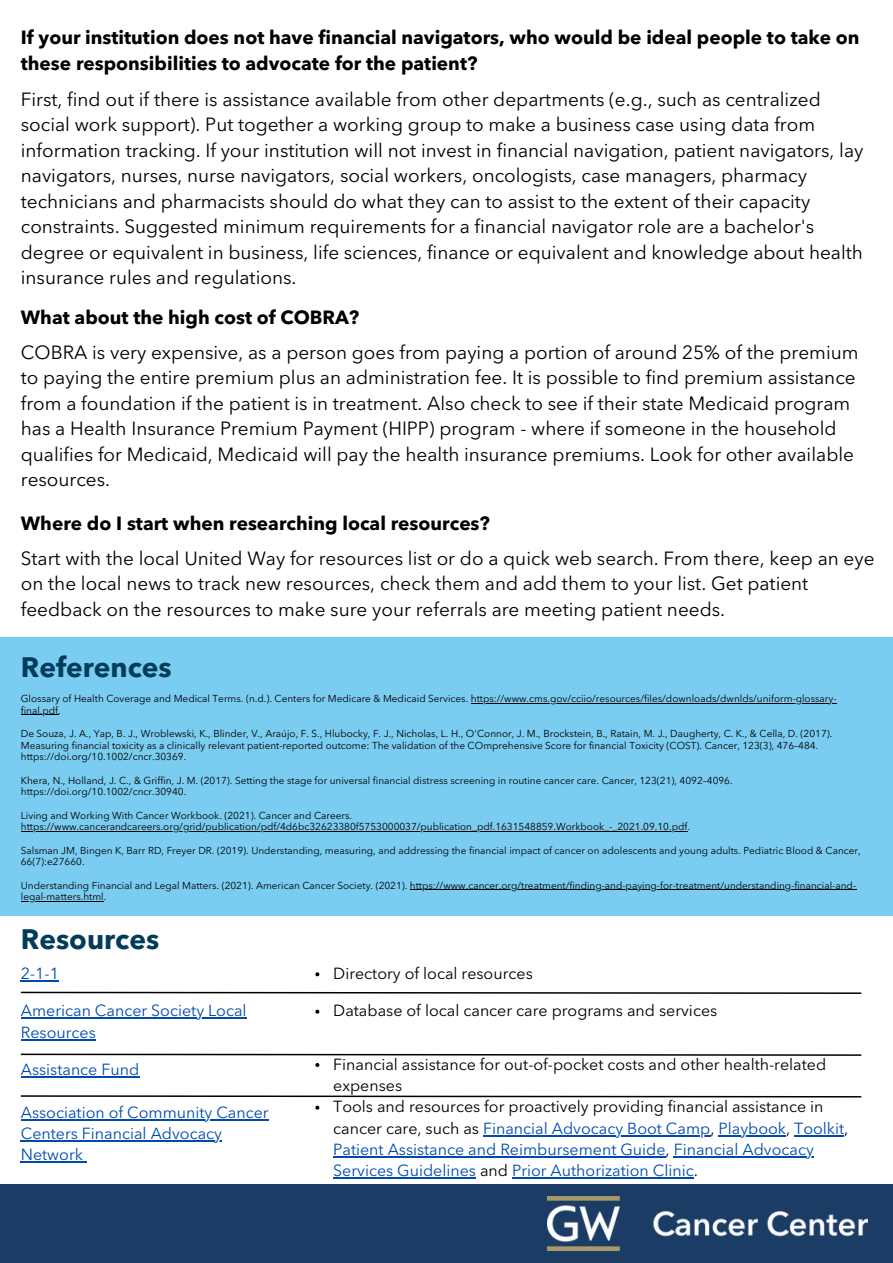
<style>
.page{position:relative;width:893px;height:1263px;background:#fff}
.page>*{position:absolute;margin:0;border:0;box-sizing:border-box;transform-origin:0 0}
.t1{font:700 28px "Avenir Next LT Pro";color:#033c5a}
.t2{font:19px/25.6px "Avenir Next LT Pro";color:#000}
.t3{font:700 19px/25.6px "Avenir Next LT Pro";color:#000}
.t4{font:16px/21.4px "Avenir Next LT Pro";color:#000}
.t5{font:16px/21.4px "Avenir Next LT Pro";color:#004aad}
.t6{font:10px/11.6px "Avenir Next LT Pro";color:#000}
.s1{color:#004aad}
</style>
<div class="page">
<div style="left:0;top:1185px;width:892px;height:78px;background:#1b3c65"></div>
<img style="left:547px;top:1197px;width:320px;height:54px">
<div style="left:0;top:637px;width:892px;height:279px;background:#7acdf1"></div>
<hr style="left:471px;top:703px;width:365px;height:1px;background:#000">
<hr style="left:21px;top:715px;width:37px;height:1px;background:#000">
<hr style="left:21px;top:831px;width:666px;height:1px;background:#000">
<hr style="left:410px;top:890px;width:446px;height:1px;background:#000">
<hr style="left:21px;top:901px;width:83px;height:1px;background:#000">
<hr style="left:21px;top:980px;width:38px;height:2px;background:#004aad">
<hr style="left:21px;top:1018px;width:226px;height:1px;background:#004aad">
<hr style="left:21px;top:1039px;width:75px;height:1px;background:#004aad">
<hr style="left:21px;top:1076px;width:118px;height:2px;background:#004aad">
<hr style="left:21px;top:1119px;width:247px;height:1px;background:#004aad">
<hr style="left:21px;top:1140px;width:70px;height:2px;background:#004aad">
<hr style="left:91px;top:1140px;width:131px;height:2px;background:#004aad">
<hr style="left:21px;top:1162px;width:62px;height:1px;background:#004aad">
<svg style="left:315px;top:972px;width:4px;height:4px"></svg>
<svg style="left:315px;top:1010px;width:4px;height:4px"></svg>
<svg style="left:315px;top:1063px;width:4px;height:4px"></svg>
<svg style="left:315px;top:1106px;width:4px;height:4px"></svg>
<hr style="left:483px;top:1135px;width:227px;height:1px;background:#004aad">
<hr style="left:718px;top:1135px;width:68px;height:1px;background:#004aad">
<hr style="left:794px;top:1135px;width:50px;height:1px;background:#004aad">
<hr style="left:333px;top:1156px;width:332px;height:2px;background:#004aad">
<hr style="left:673px;top:1156px;width:140px;height:2px;background:#004aad">
<hr style="left:333px;top:1178px;width:143px;height:1px;background:#004aad">
<hr style="left:512px;top:1178px;width:181px;height:1px;background:#004aad">
<svg style="left:20px;top:991px;width:842px;height:3px"></svg>
<svg style="left:20px;top:1053px;width:842px;height:3px"></svg>
<svg style="left:20px;top:1095px;width:842px;height:3px"></svg>
<h2 class="t3" style="left:21px;top:27px;width:840px">If your institution does not have financial navigators, who would be ideal people to take on these responsibilities to advocate for the patient?</h2>
<p class="t2" style="left:21px;top:88px;width:844px">First, find out if there is assistance available from other departments (e.g., such as centralized social work support). Put together a working group to make a business case using data from information tracking. If your institution will not invest in financial navigation, patient navigators, lay navigators, nurses, nurse navigators, social workers, oncologists, case managers, pharmacy technicians and pharmacists should do what they can to assist to the extent of their capacity constraints. Suggested minimum requirements for a financial navigator role are a bachelor's degree or equivalent in business, life sciences, finance or equivalent and knowledge about health insurance rules and regulations.</p>
<h2 class="t3" style="left:21px;top:306px;width:340px">What about the high cost of COBRA?</h2>
<p class="t2" style="left:21px;top:341px;width:839px">COBRA is very expensive, as a person goes from paying a portion of around 25% of the premium to paying the entire premium plus an administration fee. It is possible to find premium assistance from a foundation if the patient is in treatment. Also check to see if their state Medicaid program has a Health Insurance Premium Payment (HIPP) program - where if someone in the household qualifies for Medicaid, Medicaid will pay the health insurance premiums. Look for other available resources.</p>
<h2 class="t3" style="left:21px;top:513px;width:470px">Where do I start when researching local resources?</h2>
<p class="t2" style="left:21px;top:547px;width:855px">Start with the local United Way for resources list or do a quick web search. From there, keep an eye on the local news to track new resources, check them and add them to your list. Get patient feedback on the resources to make sure your referrals are meeting patient needs.</p>
<h1 class="t1" style="left:21px;top:656px;width:152px">References</h1>
<p class="t6" style="left:21px;top:694px;width:817px">Glossary of Health Coverage and Medical Terms. (n.d.). Centers for Medicare &amp; Medicaid Services. https://www.cms.gov/cciio/resources/files/downloads/dwnlds/uniform-glossary&shy;final.pdf.</p>
<p class="t6" style="left:21px;top:729px;width:813px">De Souza, J. A., Yap, B. J., Wroblewski, K., Blinder, V., Araújo, F. S., Hlubocky, F. J., Nicholas, L. H., O'Connor, J. M., Brockstein, B., Ratain, M. J., Daugherty, C. K., &amp; Cella, D. (2017).<br>Measuring financial toxicity as a clinically relevant patient-reported outcome: The validation of the COmprehensive Score for financial Toxicity (COST). Cancer, 123(3), 476–484. https://doi.org/10.1002/cncr.30369.</p>
<p class="t6" style="left:21px;top:775px;width:713px">Khera, N., Holland, J. C., &amp; Griffin, J. M. (2017). Setting the stage for universal financial distress screening in routine cancer care. Cancer, 123(21), 4092–4096. https://doi.org/10.1002/cncr.30940.</p>
<p class="t6" style="left:21px;top:810px;width:670px">Living and Working With Cancer Workbook. (2021). Cancer and Careers. https://www.cancerandcareers.org/grid/publication/pdf/4d6bc32623380f5753000037/publication_pdf.1631548859.Workbook_-_2021.09.10.pdf.</p>
<p class="t6" style="left:21px;top:845px;width:841px">Salsman JM, Bingen K, Barr RD, Freyer DR. (2019). Understanding, measuring, and addressing the financial impact of cancer on adolescents and young adults. Pediatric Blood &amp; Cancer,<br>66(7):e27660.</p>
<p class="t6" style="left:21px;top:880px;width:836px">Understanding Financial and Legal Matters. (2021). American Cancer Society. (2021). https://www.cancer.org/treatment/finding-and-paying-for-treatment/understanding-financial-and&shy;legal-matters.html.</p>
<h1 class="t1" style="left:21px;top:928px;width:140px">Resources</h1>
<h3 class="t5" style="left:21px;top:964px;width:40px">2-1-1</h3>
<h3 class="t5" style="left:21px;top:1002px;width:227px">American Cancer Society Local<br>Resources</h3>
<h3 class="t5" style="left:21px;top:1060px;width:120px">Assistance Fund</h3>
<h3 class="t5" style="left:21px;top:1103px;width:249px">Association of Community Cancer<br>Centers Financial Advocacy<br>Network</h3>
<h3 class="t4" style="left:333px;top:964px;width:201px">Directory of local resources</h3>
<h3 class="t4" style="left:333px;top:1002px;width:385px">Database of local cancer care programs and services</h3>
<p class="t4" style="left:333px;top:1055px;width:516px">Financial assistance for out-of-pocket costs and other health-related expenses<br>Tools and resources for proactively providing financial assistance in cancer care, such as <span class="s1">Financial Advocacy Boot Camp</span>, <span class="s1">Playbook</span>, <span class="s1">Toolkit</span>, <span class="s1">Patient Assistance and Reimbursement Guide</span>, <span class="s1">Financial Advocacy Services Guidelines</span> and <span class="s1">Prior Authorization Clinic</span>.</p>
</div>
